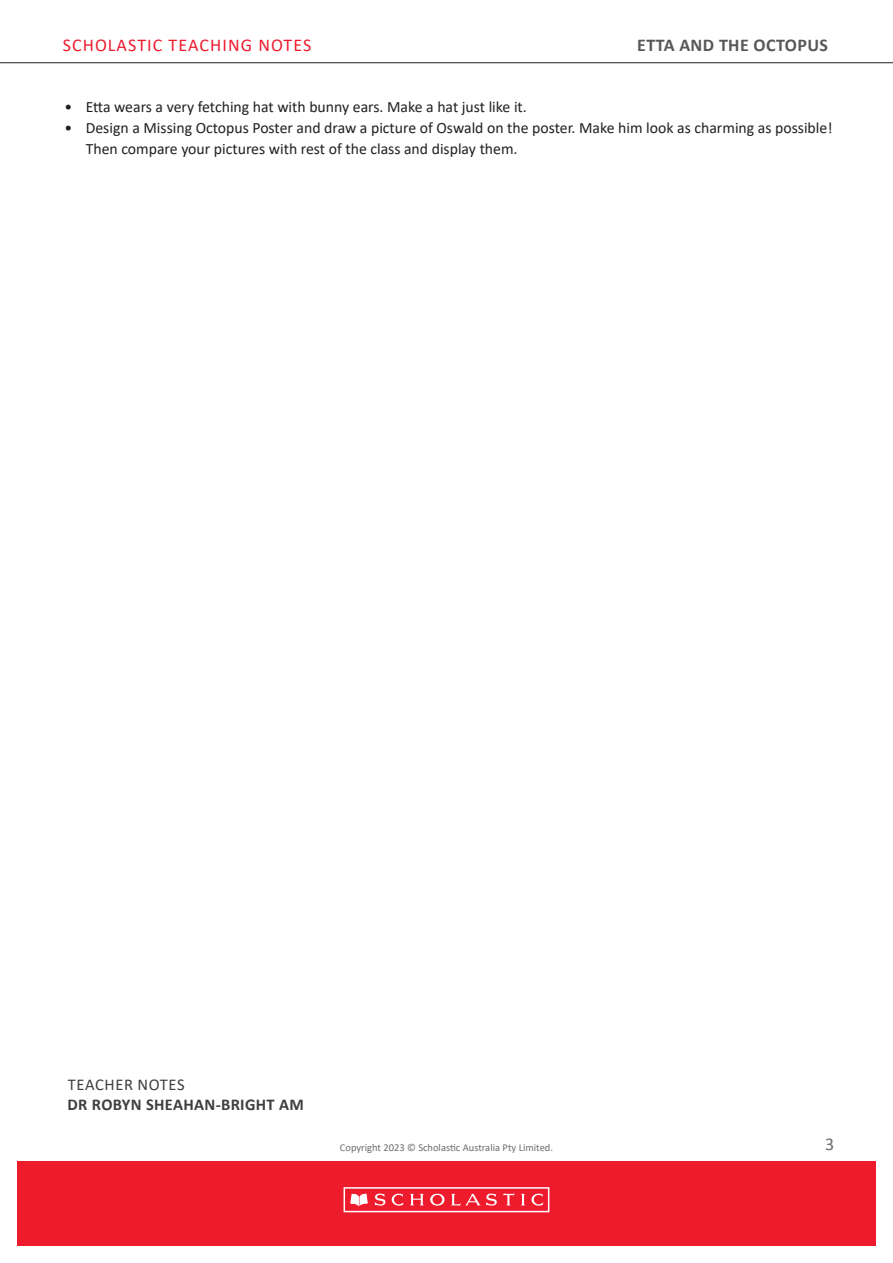
<style>
.page{position:relative;width:893px;height:1263px;background:#fff}
.page>*{position:absolute;margin:0;border:0;box-sizing:border-box;transform-origin:0 0}
.t1{font:18px "Calibri";letter-spacing:.06em;color:#ee1b2d}
.t2{font:700 18px "Calibri";letter-spacing:.02em;color:#57585a}
.t3{font:18px "Calibri";color:#6c6d70}
.t4{font:700 16.5px "Calibri";letter-spacing:.02em;color:#3e3e3f}
.t5{font:16.5px "Calibri";letter-spacing:.04em;color:#3e3e3f}
.t6{font:15.75px/21px "Calibri";color:#231f20}
.t7{font:10.5px "Calibri";color:#6c6d70}
</style>
<div class="page">
<div style="left:17px;top:1161px;width:859px;height:85px;background:#ee1b2d"></div>
<div style="left:344px;top:1187px;width:205px;height:25px;border:2px solid #fff"></div>
<svg style="left:350px;top:1193px;width:18px;height:13px"></svg>
<svg style="left:375px;top:1193px;width:28px;height:13px"></svg>
<svg style="left:410px;top:1194px;width:14px;height:11px"></svg>
<svg style="left:521px;top:1194px;width:4px;height:11px"></svg>
<svg style="left:531px;top:1193px;width:12px;height:13px"></svg>
<svg style="left:430px;top:1194px;width:15px;height:11px"></svg>
<svg style="left:451px;top:1193px;width:64px;height:13px"></svg>
<hr style="left:0;top:62px;width:893px;height:1px;background:#231f20">
<p class="t1" style="left:63px;top:32px;width:250px">SCHOLASTIC TEACHING NOTES</p>
<p class="t2" style="left:637px;top:32px;width:192px">ETTA AND THE OCTOPUS</p>
<p class="t6" style="left:65px;top:96px;width:464px">• Etta wears a very fetching hat with bunny ears. Make a hat just like it.</p>
<p class="t6" style="left:86px;top:117px;width:748px;text-indent:-21px">• Design a Missing Octopus Poster and draw a picture of Oswald on the poster. Make him look as charming as possible!<br>Then compare your pictures with rest of the class and display them.</p>
<p class="t5" style="left:68px;top:1073px;width:118px">TEACHER NOTES</p>
<p class="t4" style="left:68px;top:1093px;width:238px">DR ROBYN SHEAHAN-BRIGHT AM</p>
<p class="t7" style="left:340px;top:1140px;width:215px">Copyright 2023 © Scholastic Australia Pty Limited.</p>
<p class="t3" style="left:825px;top:1131px;width:11px">3</p>
</div>
